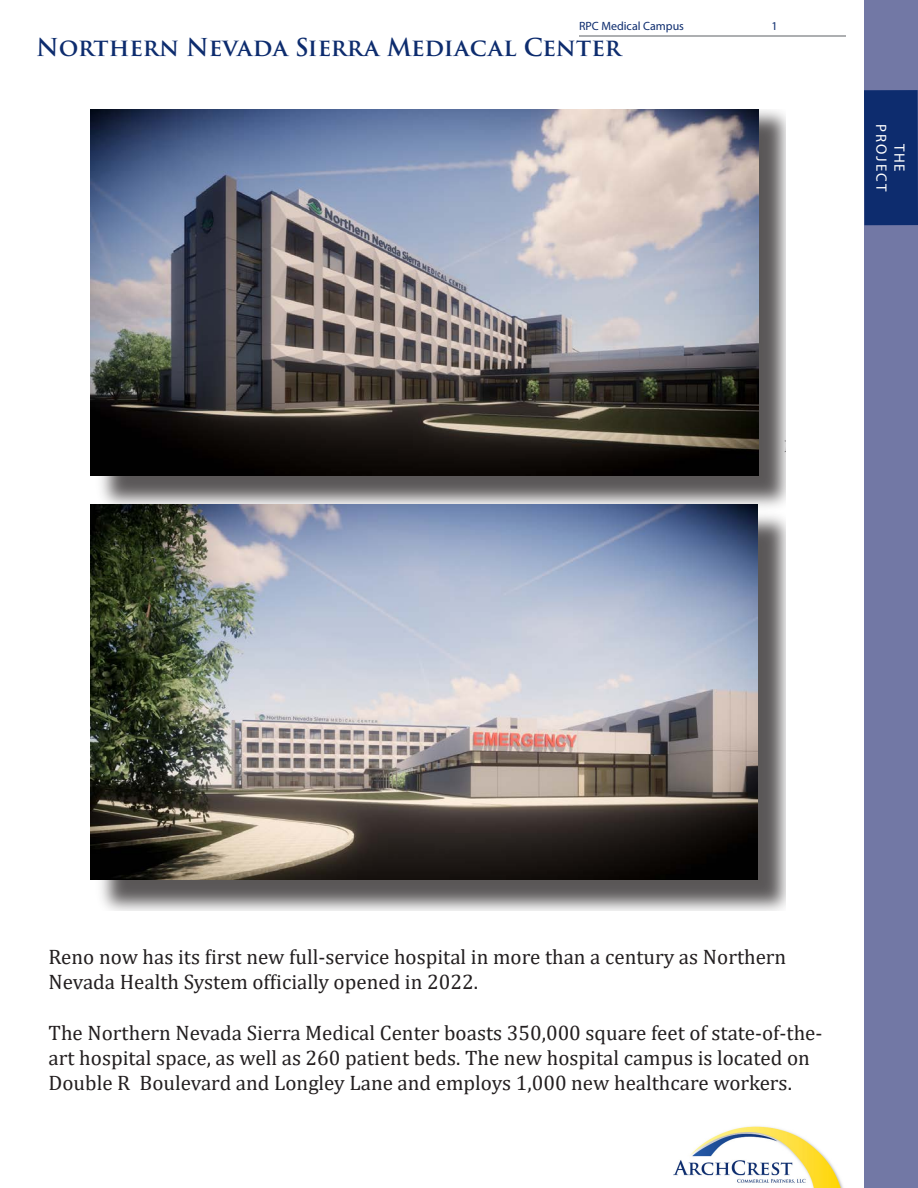
<style>
.page{position:relative;width:918px;height:1188px;background:#fff}
.page>*{position:absolute;margin:0;border:0;box-sizing:border-box;transform-origin:0 0}
.t1{font:600 24px "Trajan Pro 3";color:#0d2c6e}
.t2{font:21px/25.2px "Cambria";color:#231f20}
.t3{font:15px/18px "Myriad Pro";letter-spacing:.115em;color:#fff;text-align:center}
.t4{font:12px "Myriad Pro";color:#0d2c6e}
</style>
<div class="page">
<div style="left:864px;top:0;width:54px;height:1188px;background:#7278a5"></div>
<div style="left:864px;top:90px;width:54px;height:135px;background:#0d2c6e"></div>
<hr style="left:579px;top:35px;width:267px;height:2px;background:#939598">
<img style="left:673px;top:1126px;width:170px;height:62px">
<img style="left:92px;top:110px;width:693px;height:395px">
<img style="left:90px;top:110px;width:668px;height:365px">
<img style="left:101px;top:505px;width:684px;height:405px">
<img style="left:90px;top:504px;width:668px;height:376px">
<p class="t4" style="left:579px;top:19px;width:107px">RPC Medical Campus</p>
<p class="t4" style="left:772px;top:19px;width:8px">1</p>
<p class="t1" style="left:36px;top:29px;width:587px">Northern Nevada Sierra Mediacal Center</p>
<p class="t3" style="left:909px;top:124px;width:68px;rotate:90deg">THE<br>PROJECT</p>
<p class="t2" style="left:49px;top:944px;width:739px">Reno now has its first new full-service hospital in more than a century as Northern<br>Nevada Health System officially opened in 2022.</p>
<p class="t2" style="left:49px;top:1020px;width:775px">The Northern Nevada Sierra Medical Center boasts 350,000 square feet of state-of-the&shy;art hospital space, as well as 260 patient beds. The new hospital campus is located on<br>Double R Boulevard and Longley Lane and employs 1,000 new healthcare workers.</p>
</div>
